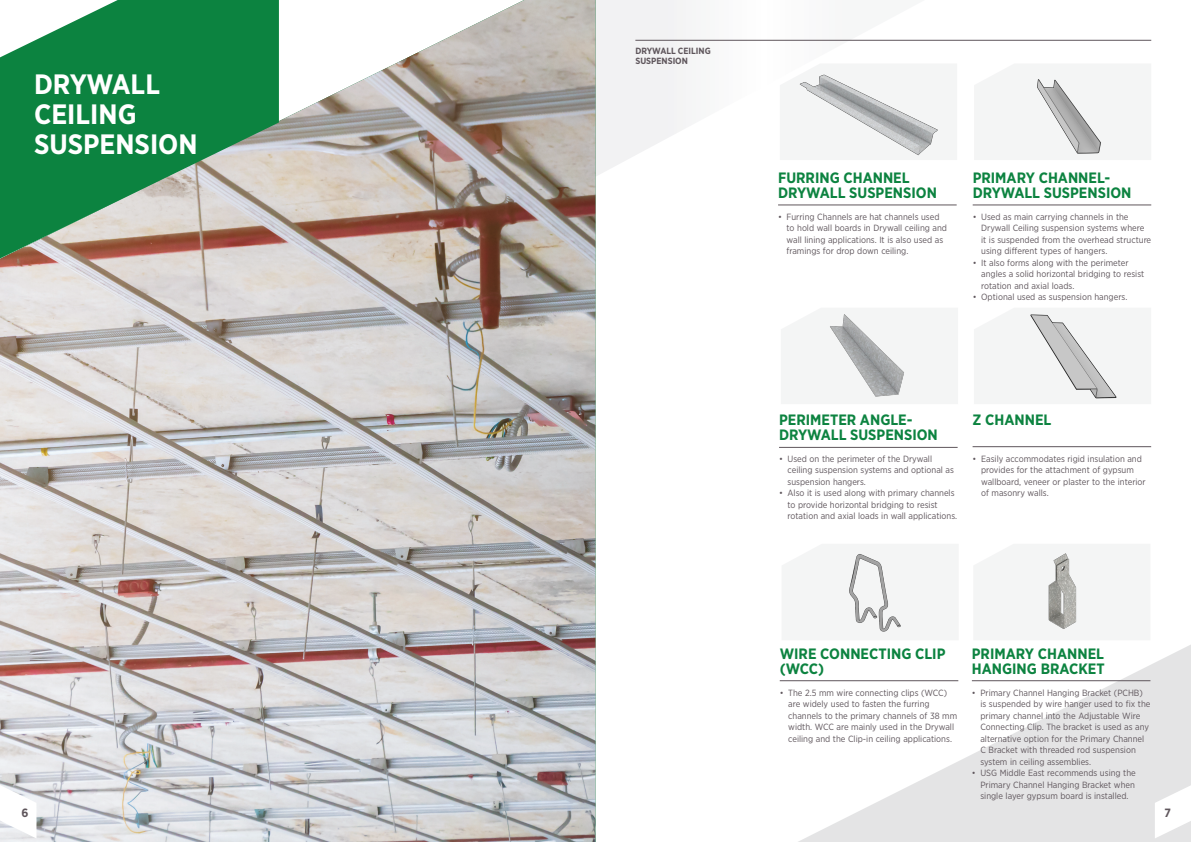
<style>
.page{position:relative;width:1191px;height:842px;background:#fff}
.page>*{position:absolute;margin:0;border:0;box-sizing:border-box;transform-origin:0 0}
.t1{font:700 28px "Gotham Narrow";color:#fff}
.Helvetica_light_10pt{font:700 15px/15px "Gotham Narrow";color:#0c8340}
.t2{font:700 12px "Gotham Narrow";color:#5f565c}
.t3{font:9px/11.5px "Gotham Narrow";color:#5f565c}
.t4{font:700 9px "Gotham Narrow";color:#5f565c}
</style>
<div class="page">
<div style="left:974px;top:308px;width:177px;height:96px;background:#f4f5f5"></div>
<div style="left:974px;top:544px;width:176px;height:82px;background:#f4f5f5"></div>
<div style="left:975px;top:64px;width:176px;height:96px;background:#f4f5f5"></div>
<div style="left:782px;top:544px;width:176px;height:96px;background:#f4f5f5"></div>
<div style="left:781px;top:308px;width:177px;height:96px;background:#f4f5f5"></div>
<svg style="left:797px;top:626px;width:394px;height:216px"></svg>
<img style="left:0;top:0;width:595px;height:842px">
<svg style="left:0;top:0;width:279px;height:258px;background:#489564"></svg>
<svg style="left:0;top:785px;width:36px;height:53px"></svg>
<svg style="left:1154px;top:785px;width:37px;height:53px"></svg>
<svg style="left:595px;top:0;width:330px;height:177px"></svg>
<hr style="left:972px;top:446px;width:179px;height:1px;background:#5f565c">
<hr style="left:972px;top:680px;width:178px;height:1px;background:#5f565c">
<hr style="left:972px;top:205px;width:179px;height:1px;background:#5f565c">
<hr style="left:779px;top:680px;width:179px;height:1px;background:#5f565c">
<hr style="left:778px;top:205px;width:178px;height:1px;background:#5f565c">
<hr style="left:779px;top:447px;width:178px;height:1px;background:#5f565c">
<img style="left:794px;top:66px;width:161px;height:99px">
<img style="left:1034px;top:79px;width:68px;height:81px">
<img style="left:821px;top:308px;width:97px;height:96px">
<img style="left:1028px;top:308px;width:89px;height:96px">
<img style="left:819px;top:552px;width:85px;height:100px">
<img style="left:1004px;top:552px;width:85px;height:83px">
<hr style="left:635px;top:40px;width:516px;height:1px;background:#5f565c">
<p class="t1" style="left:34px;top:66px;width:127px">DRYWALL</p>
<p class="t1" style="left:34px;top:96px;width:104px">CEILING</p>
<p class="t1" style="left:34px;top:126px;width:165px">SUSPENSION</p>
<p class="t4" style="left:635px;top:45px;width:77px">DRYWALL CEILING</p>
<p class="t4" style="left:635px;top:55px;width:54px">SUSPENSION</p>
<p class="Helvetica_light_10pt" style="left:778px;top:170px;width:160px">FURRING CHANNEL<br>DRYWALL SUSPENSION</p>
<p class="t3" style="left:786px;top:211px;width:162px;text-indent:-9px">• Furring Channels are hat channels used to hold wall boards in Drywall ceiling and wall lining applications. It is also used as framings for drop down ceiling.</p>
<p class="Helvetica_light_10pt" style="left:972px;top:170px;width:160px">PRIMARY CHANNEL-<br>DRYWALL SUSPENSION</p>
<p class="t3" style="left:981px;top:211px;width:171px;text-indent:-9px">• Used as main carrying channels in the Drywall Ceiling suspension systems where it is suspended from the overhead structure using different types of hangers.</p>
<p class="t3" style="left:981px;top:257px;width:165px;text-indent:-9px">• It also forms along with the perimeter angles a solid horizontal bridging to resist rotation and axial loads.</p>
<p class="t3" style="left:972px;top:291px;width:156px">• Optional used as suspension hangers.</p>
<p class="Helvetica_light_10pt" style="left:779px;top:412px;width:160px">PERIMETER ANGLE-<br>DRYWALL SUSPENSION</p>
<p class="t3" style="left:787px;top:452px;width:168px;text-indent:-9px">• Used on the perimeter of the Drywall ceiling suspension systems and optional as suspension hangers.</p>
<p class="t3" style="left:787px;top:487px;width:171px;text-indent:-9px">• Also it is used along with primary channels to provide horizontal bridging to resist rotation and axial loads in wall applications.</p>
<p class="Helvetica_light_10pt" style="left:972px;top:412px;width:80px">Z CHANNEL</p>
<p class="t3" style="left:981px;top:452px;width:166px;text-indent:-9px">• Easily accommodates rigid insulation and provides for the attachment of gypsum wallboard, veneer or plaster to the interior of masonry walls.</p>
<p class="Helvetica_light_10pt" style="left:779px;top:646px;width:167px">WIRE CONNECTING CLIP (WCC)</p>
<p class="t3" style="left:788px;top:686px;width:170px;text-indent:-9px">• The 2.5 mm wire connecting clips (WCC) are widely used to fasten the furring channels to the primary channels of 38 mm width. WCC are mainly used in the Drywall ceiling and the Clip-in ceiling applications.</p>
<p class="Helvetica_light_10pt" style="left:972px;top:646px;width:134px">PRIMARY CHANNEL<br>HANGING BRACKET</p>
<p class="t3" style="left:980px;top:686px;width:172px;text-indent:-9px">• Primary Channel Hanging Bracket (PCHB) is suspended by wire hanger used to fix the primary channel into the Adjustable Wire Connecting Clip. The bracket is used as any alternative option for the Primary Channel C Bracket with threaded rod suspension system in ceiling assemblies.</p>
<p class="t3" style="left:980px;top:767px;width:157px;text-align:justify;text-indent:-9px">• USG Middle East recommends using the Primary Channel Hanging Bracket when single layer gypsum board is installed.</p>
<p class="t2" style="left:21px;top:805px;width:9px">6</p>
<p class="t2" style="left:1164px;top:805px;width:8px">7</p>
</div>
